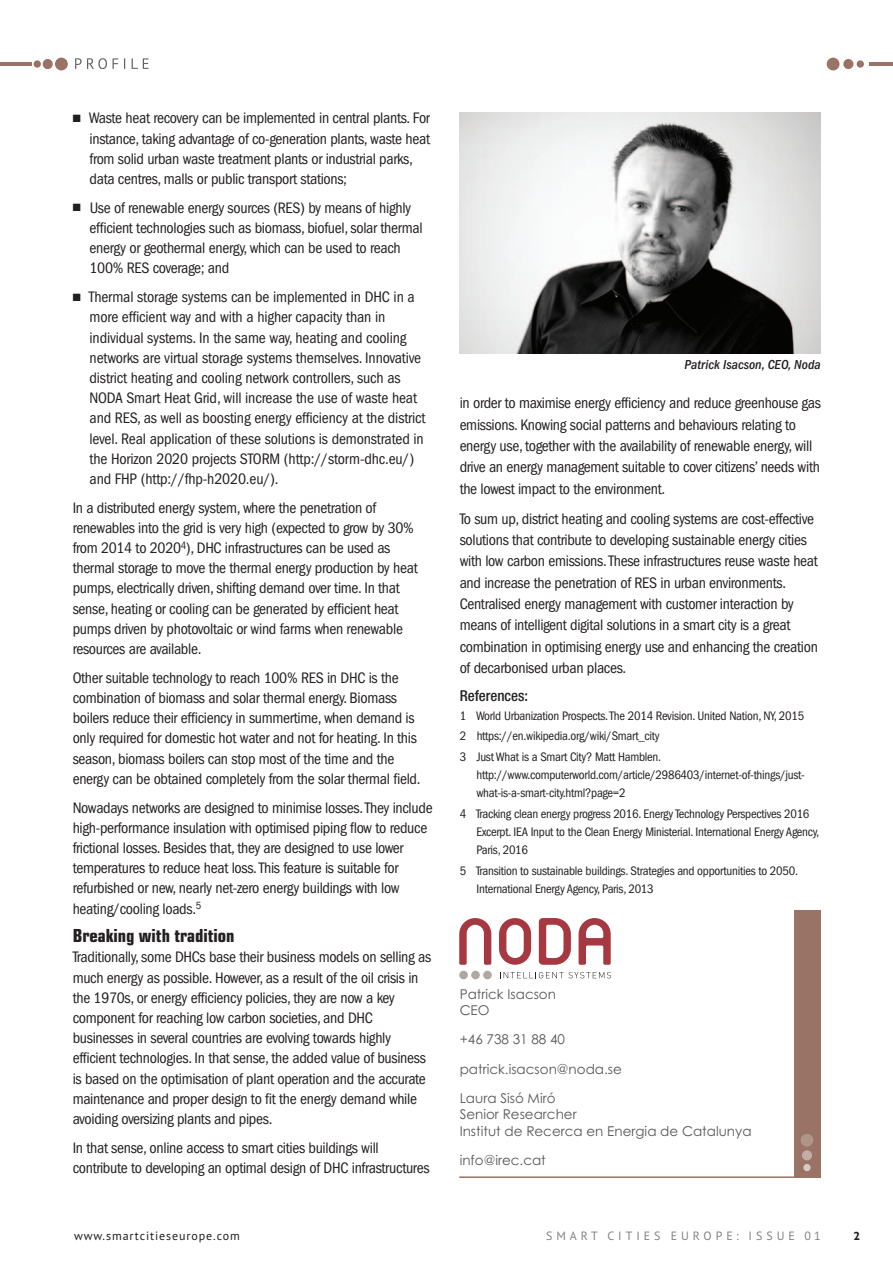
<style>
.page{position:relative;width:893px;height:1263px;background:#fff}
.page>*{position:absolute;margin:0;border:0;box-sizing:border-box;transform-origin:0 0}
.t1{font:700 condensed 18px "Eurostile LT Std";color:#231f20}
.t2{font:condensed 15.75px/20.2px "ITC Franklin Gothic Std";letter-spacing:-.02em;color:#231f20}
.t3{font:500 condensed 15px "Helvetica Neue LT Std";color:#231f20}
.t4{font:13.5px/16.5px "Century Gothic";color:#57585a}
.t5{font:italic 500 condensed 13.5px "ITC Franklin Gothic Std";color:#231f20}
.t6{font:condensed 12.75px/18.3px "ITC Franklin Gothic Std";letter-spacing:-.02em;color:#231f20}
.t7{font:12px "PT Sans";letter-spacing:.075em;color:#231f20}
.t8{font:12px "PT Sans";letter-spacing:.33em;color:#808285}
.t9{font:700 12px "Gill Sans Std";color:#231f20}
</style>
<div class="page">
<svg style="left:75px;top:58px;width:73px;height:11px"></svg>
<svg style="left:579px;top:918px;width:32px;height:47px"></svg>
<svg style="left:539px;top:918px;width:32px;height:47px"></svg>
<svg style="left:499px;top:918px;width:32px;height:47px"></svg>
<svg style="left:459px;top:918px;width:32px;height:47px"></svg>
<div style="left:459px;top:971px;width:9px;height:8px;background:#afa7a1;border-radius:50%"></div>
<div style="left:483px;top:971px;width:9px;height:8px;background:#afa7a1;border-radius:50%"></div>
<div style="left:471px;top:971px;width:9px;height:8px;background:#afa7a1;border-radius:50%"></div>
<svg style="left:500px;top:972px;width:63px;height:6px"></svg>
<svg style="left:569px;top:972px;width:42px;height:6px"></svg>
<img style="left:459px;top:113px;width:362px;height:240px">
<div style="left:43px;top:59px;width:10px;height:10px;background:#987366;border-radius:50%"></div>
<div style="left:55px;top:58px;width:13px;height:12px;background:#987366;border-radius:50%"></div>
<div style="left:34px;top:60px;width:7px;height:8px;background:#987366;border-radius:50%"></div>
<hr style="left:0;top:63px;width:32px;height:3px;background:#987366">
<div style="left:843px;top:59px;width:10px;height:10px;background:#987366;border-radius:50%"></div>
<div style="left:827px;top:58px;width:12px;height:12px;background:#987366;border-radius:50%"></div>
<div style="left:857px;top:60px;width:7px;height:8px;background:#987366;border-radius:50%"></div>
<hr style="left:869px;top:62px;width:24px;height:3px;background:#987366">
<div style="left:794px;top:910px;width:27px;height:267px;background:#987366"></div>
<div style="left:802px;top:1150px;width:10px;height:10px;background:#c4ada4;border-radius:50%"></div>
<div style="left:801px;top:1134px;width:12px;height:12px;background:#b19488;border-radius:50%"></div>
<div style="left:803px;top:1164px;width:8px;height:7px;background:#d8c9c2;border-radius:50%"></div>
<hr style="left:459px;top:1176px;width:361px;height:2px;background:#987366">
<p class="t2" style="left:90px;top:108px;width:342px;text-indent:-17px">■ Waste heat recovery can be implemented in central plants. For instance, taking advantage of co-generation plants, waste heat from solid urban waste treatment plants or industrial parks, data centres, malls or public transport stations;</p>
<p class="t2" style="left:90px;top:198px;width:335px;text-indent:-17px">■ Use of renewable energy sources (RES) by means of highly efficient technologies such as biomass, biofuel, solar thermal energy or geothermal energy, which can be used to reach 100% RES coverage; and</p>
<p class="t2" style="left:90px;top:287px;width:337px;text-indent:-17px">■ Thermal storage systems can be implemented in DHC in a more efficient way and with a higher capacity than in individual systems. In the same way, heating and cooling networks are virtual storage systems themselves. Innovative district heating and cooling network controllers, such as NODA Smart Heat Grid, will increase the use of waste heat and RES, as well as boosting energy efficiency at the district level. Real application of these solutions is demonstrated in the Horizon 2020 projects STORM (http://storm-dhc.eu/) and FHP (http://fhp-h2020.eu/).</p>
<p class="t2" style="left:73px;top:497px;width:346px">In a distributed energy system, where the penetration of renewables into the grid is very high (expected to grow by 30% from 2014 to 2020<sup>4</sup>), DHC infrastructures can be used as thermal storage to move the thermal energy production by heat pumps, electrically driven, shifting demand over time. In that sense, heating or cooling can be generated by efficient heat pumps driven by photovoltaic or wind farms when renewable resources are available.</p>
<p class="t2" style="left:73px;top:668px;width:349px">Other suitable technology to reach 100% RES in DHC is the combination of biomass and solar thermal energy. Biomass boilers reduce their efficiency in summertime, when demand is only required for domestic hot water and not for heating. In this season, biomass boilers can stop most of the time and the energy can be obtained completely from the solar thermal field.</p>
<p class="t2" style="left:73px;top:797px;width:361px">Nowadays networks are designed to minimise losses. They include high-performance insulation with optimised piping flow to reduce frictional losses. Besides that, they are designed to use lower temperatures to reduce heat loss. This feature is suitable for refurbished or new, nearly net-zero energy buildings with low heating/cooling loads.<sup>5</sup></p>
<p class="t1" style="left:73px;top:925px;width:163px">Breaking with tradition</p>
<p class="t2" style="left:73px;top:947px;width:360px">Traditionally, some DHCs base their business models on selling as much energy as possible. However, as a result of the oil crisis in the 1970s, or energy efficiency policies, they are now a key component for reaching low carbon societies, and DHC businesses in several countries are evolving towards highly efficient technologies. In that sense, the added value of business is based on the optimisation of plant operation and the accurate maintenance and proper design to fit the energy demand while avoiding oversizing plants and pipes.</p>
<p class="t2" style="left:73px;top:1137px;width:358px">In that sense, online access to smart cities buildings will contribute to developing an optimal design of DHC infrastructures</p>
<p class="t5" style="left:684px;top:357px;width:138px">Patrick Isacson, CEO, Noda</p>
<p class="t2" style="left:460px;top:393px;width:363px;line-height:21.3px">in order to maximise energy efficiency and reduce greenhouse gas emissions. Knowing social patterns and behaviours relating to energy use, together with the availability of renewable energy, will drive an energy management suitable to cover citizens’ needs with the lowest impact to the environment.</p>
<p class="t2" style="left:460px;top:508px;width:360px;line-height:21.3px">To sum up, district heating and cooling systems are cost-effective solutions that contribute to developing sustainable energy cities with low carbon emissions. These infrastructures reuse waste heat and increase the penetration of RES in urban environments.<br>Centralised energy management with customer interaction by means of intelligent digital solutions in a smart city is a great combination in optimising energy use and enhancing the creation of decarbonised urban places.</p>
<p class="t3" style="left:460px;top:687px;width:70px">References:</p>
<p class="t6" style="left:460px;top:705px;width:346px;line-height:20.4px">1 World Urbanization Prospects. The 2014 Revision. United Nation, NY, 2015<br>2 https://en.wikipedia.org/wiki/Smart_city<br>3 Just What is a Smart City? Matt Hamblen.</p>
<p class="t6" style="left:476px;top:766px;width:330px">http://www.computerworld.com/article/2986403/internet-of-things/just&shy;what-is-a-smart-city.html?page=2</p>
<p class="t6" style="left:476px;top:804px;width:344px;text-indent:-17px">4 Tracking clean energy progress 2016. Energy Technology Perspectives 2016<br>Excerpt. IEA Input to the Clean Energy Ministerial. International Energy Agency,<br>Paris, 2016</p>
<p class="t6" style="left:476px;top:862px;width:323px;text-indent:-17px">5 Transition to sustainable buildings. Strategies and opportunities to 2050.<br>International Energy Agency, Paris, 2013</p>
<p class="t4" style="left:460px;top:985px;width:98px">Patrick Isacson<br>CEO</p>
<p class="t4" style="left:460px;top:1024px;width:164px;line-height:29.2px">+46 738 31 88 40 patrick.isacson@noda.se<br>Laura Sisó Miró</p>
<p class="t4" style="left:460px;top:1106px;width:293px">Senior Researcher<br>Institut de Recerca en Energia de Catalunya</p>
<p class="t4" style="left:460px;top:1152px;width:88px">info@irec.cat</p>
<p class="t7" style="left:74px;top:1228px;width:167px">www.smartcitieseurope.com</p>
<p class="t8" style="left:546px;top:1228px;width:276px">SMART CITIES EUROPE: ISSUE 01</p>
<p class="t9" style="left:853px;top:1228px;width:8px">2</p>
</div>
